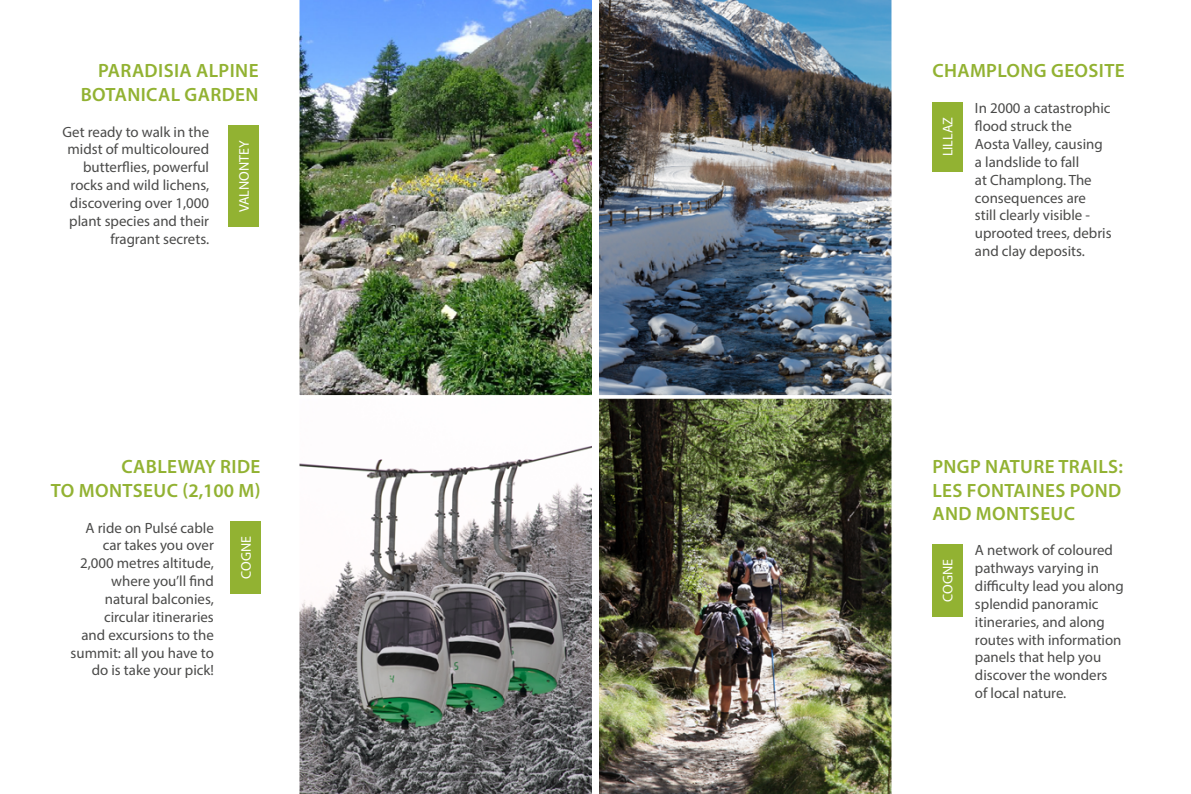
<style>
.page{position:relative;width:1191px;height:794px;background:#fff}
.page>*{position:absolute;margin:0;border:0;box-sizing:border-box;transform-origin:0 0}
.t1{font:600 19.25px/23.1px "Myriad Pro";letter-spacing:.02em;color:#92b232;text-align:right}
.t2{font:14.88px/17.8px "Myriad Pro";color:#4a4a49;text-align:right}
.t3{font:14px "Myriad Pro";color:#fff}
</style>
<div class="page">
<img style="left:299px;top:0;width:293px;height:395px">
<svg style="left:299px;top:395px;width:293px;height:399px"></svg>
<img style="left:599px;top:0;width:293px;height:395px">
<img style="left:599px;top:395px;width:293px;height:399px">
<div style="left:228px;top:125px;width:31px;height:102px;background:#92b232"></div>
<div style="left:230px;top:521px;width:31px;height:73px;background:#92b232"></div>
<div style="left:932px;top:102px;width:30px;height:69px;background:#92b232"></div>
<div style="left:932px;top:544px;width:30px;height:72px;background:#92b232"></div>
<p class="t1" style="left:81px;top:59px;width:179px">PARADISIA ALPINE<br>BOTANICAL GARDEN</p>
<p class="t2" style="left:63px;top:122px;width:148px">Get ready to walk in the midst of multicoloured butterflies, powerful rocks and wild lichens, discovering over 1,000 plant species and their fragrant secrets.</p>
<p class="t3" style="left:235px;top:212px;width:73px;rotate:-90deg">VALNONTEY</p>
<p class="t1" style="left:51px;top:455px;width:211px">CABLEWAY RIDE<br>TO MONTSEUC (2,100 M)</p>
<p class="t2" style="left:71px;top:518px;width:145px">A ride on Pulsé cable car takes you over<br>2,000 metres altitude, where you’ll find natural balconies, circular itineraries<br>and excursions to the summit: all you have to do is take your pick!</p>
<p class="t3" style="left:237px;top:579px;width:44px;rotate:-90deg">COGNE</p>
<p class="t1" style="left:932px;top:59px;width:194px">CHAMPLONG GEOSITE</p>
<p class="t3" style="left:939px;top:156px;width:41px;rotate:-90deg">LILLAZ</p>
<p class="t2" style="left:975px;top:99px;width:138px;text-align:left">In 2000 a catastrophic flood struck the<br>Aosta Valley, causing a landslide to fall<br>at Champlong. The consequences are<br>still clearly visible - uprooted trees, debris and clay deposits.</p>
<p class="t1" style="left:932px;top:455px;width:192px;text-align:justify">PNGP NATURE TRAILS:<br>LES FONTAINES POND AND MONTSEUC</p>
<p class="t3" style="left:939px;top:601px;width:44px;rotate:-90deg">COGNE</p>
<p class="t2" style="left:975px;top:541px;width:150px;text-align:left">A network of coloured pathways varying in difficulty lead you along splendid panoramic itineraries, and along routes with information panels that help you discover the wonders<br>of local nature.</p>
</div>
